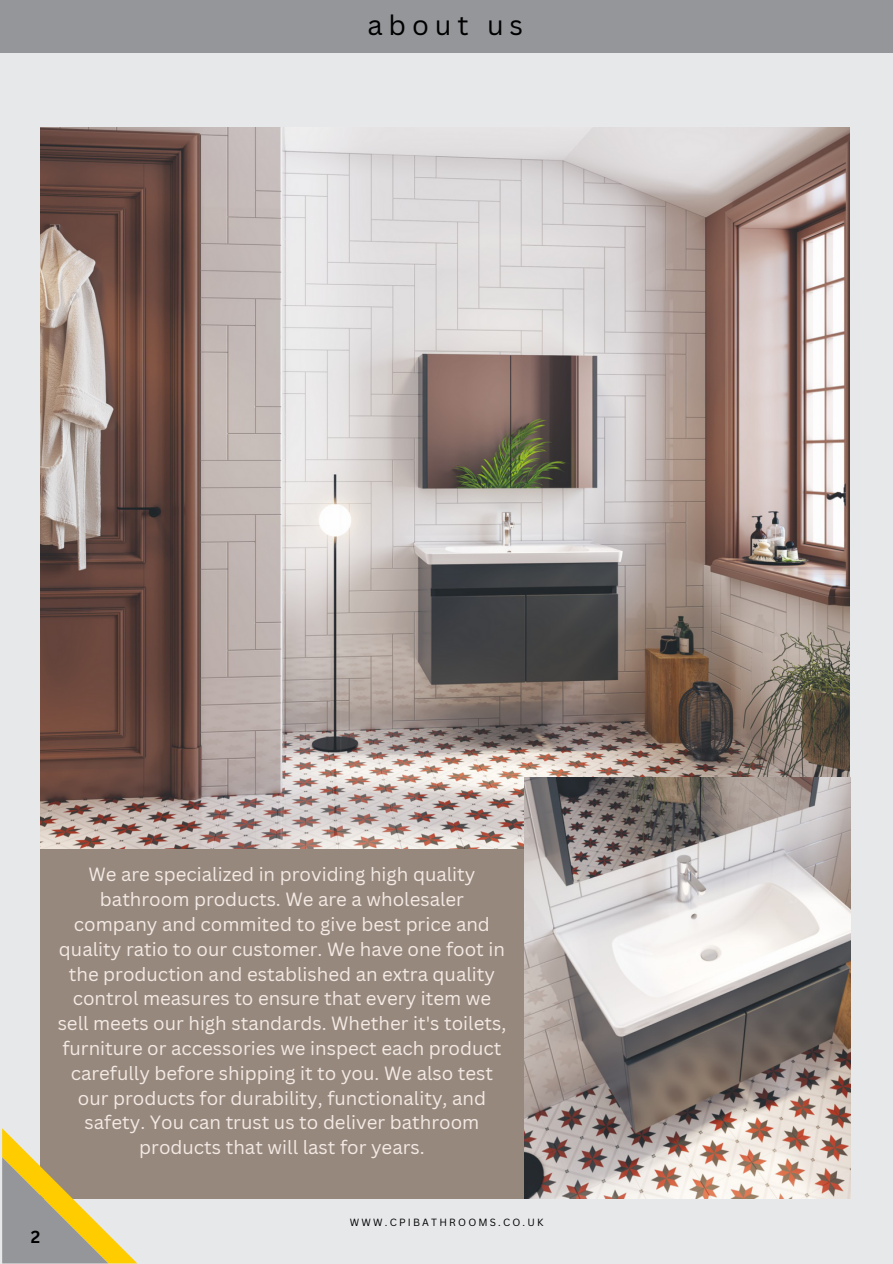
<style>
.page{position:relative;width:893px;height:1264px;background:#fff}
.page>*{position:absolute;margin:0;border:0;box-sizing:border-box;transform-origin:0 0}
.t1{font:27.3px "Canva Sans";letter-spacing:.215em;color:#000}
.t2{font:18.6px/24.8px "Canva Sans";color:#f4eae5;text-align:center}
.t3{font:700 16.95px "Canva Sans";color:#000}
.t4{font:10.2px "Canva Sans";letter-spacing:.215em;color:#000}
</style>
<div class="page">
<div style="left:0;top:0;width:892px;height:1263px;background:#e6e8e9"></div>
<div style="left:40px;top:817px;width:575px;height:381px;background:#96887c"></div>
<svg style="left:2px;top:1128px;width:135px;height:135px"></svg>
<img style="left:40px;top:128px;width:809px;height:720px">
<img style="left:524px;top:778px;width:326px;height:420px">
<div style="left:0;top:0;width:892px;height:53px;background:#949699"></div>
<p class="t1" style="left:367px;top:6px;width:157px">about us</p>
<p class="t2" style="left:58px;top:861px;width:450px">We are specialized in providing high quality bathroom products. We are a wholesaler company and commited to give best price and quality ratio to our customer. We have one foot in the production and established an extra quality control measures to ensure that every item we sell meets our high standards. Whether it's toilets, furniture or accessories we inspect each product carefully before shipping it to you. We also test our products for durability, functionality, and safety. You can trust us to deliver bathroom products that will last for years.</p>
<p class="t3" style="left:31px;top:1225px;width:11px">2</p>
<p class="t4" style="left:350px;top:1214px;width:195px">WWW.CPIBATHROOMS.CO.UK</p>
</div>
